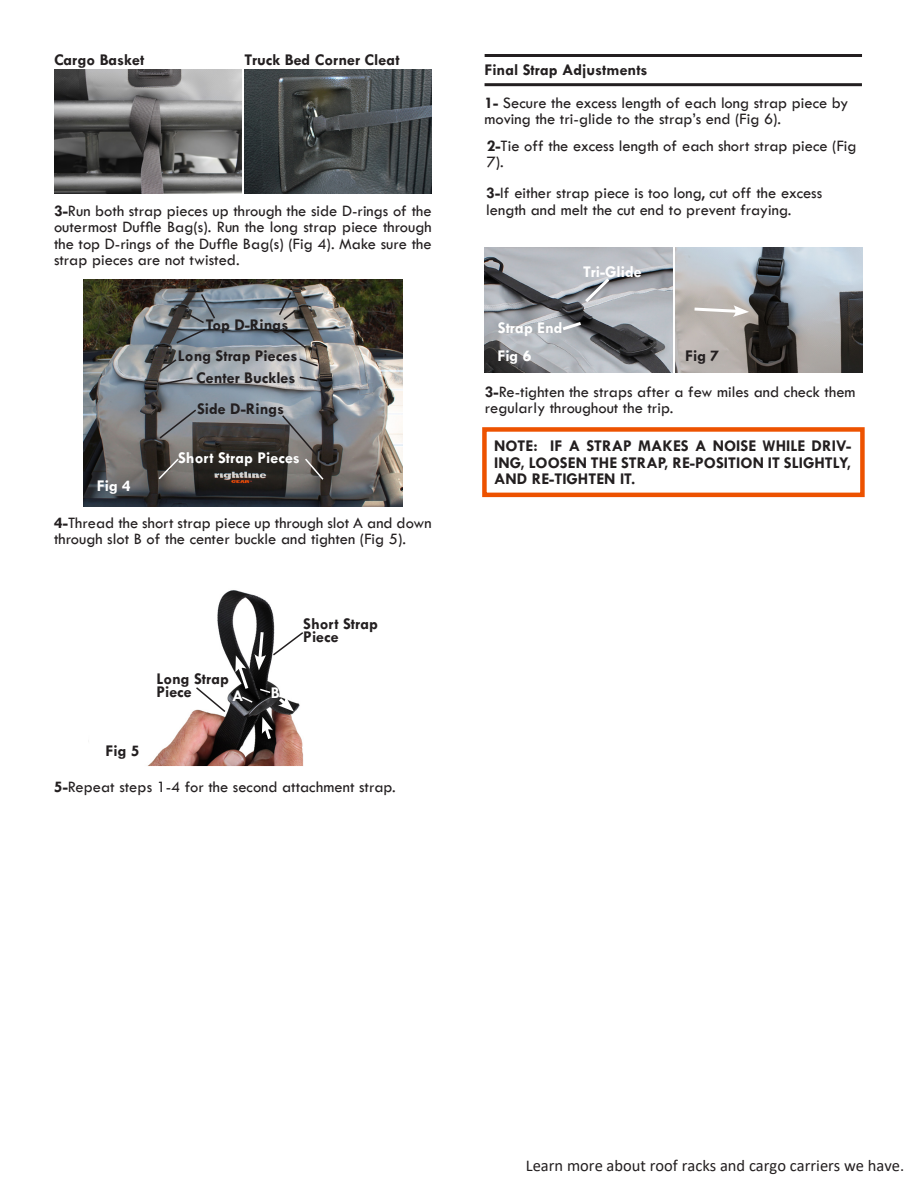
<style>
.page{position:relative;width:918px;height:1188px;background:#fff}
.page>*{position:absolute;margin:0;border:0;box-sizing:border-box;transform-origin:0 0}
.t1{font:500 16.5px/16.5px "Twentieth Century";color:#231f20}
.t2{font:700 16.5px/16.5px "Twentieth Century";color:#231f20;text-align:justify}
.t3{font:16.5px "Calibri";color:#231f20}
.t4{font:700 16.5px "Twentieth Century";color:#fff}
.s1{font-weight:700}
</style>
<div class="page">
<hr style="left:485px;top:54px;width:377px;height:3px;background:#231f20">
<hr style="left:485px;top:83px;width:377px;height:3px;background:#231f20">
<img style="left:485px;top:248px;width:187px;height:124px">
<img style="left:675px;top:248px;width:188px;height:124px">
<svg style="left:582px;top:275px;width:31px;height:30px"></svg>
<svg style="left:691px;top:305px;width:58px;height:12px"></svg>
<img style="left:84px;top:280px;width:318px;height:227px">
<svg style="left:278px;top:291px;width:19px;height:30px"></svg>
<svg style="left:175px;top:292px;width:42px;height:53px;background:#6c7781"></svg>
<svg style="left:279px;top:327px;width:28px;height:23px"></svg>
<svg style="left:158px;top:408px;width:40px;height:32px"></svg>
<svg style="left:298px;top:376px;width:21px;height:6px"></svg>
<svg style="left:157px;top:358px;width:37px;height:28px"></svg>
<svg style="left:298px;top:357px;width:22px;height:11px"></svg>
<svg style="left:157px;top:457px;width:23px;height:24px"></svg>
<svg style="left:281px;top:414px;width:44px;height:67px;background:#6a6969"></svg>
<img style="left:244px;top:69px;width:188px;height:125px">
<div style="left:482px;top:427px;width:383px;height:70px;border:4px solid #ed5200"></div>
<img style="left:54px;top:69px;width:188px;height:125px">
<img style="left:147px;top:590px;width:157px;height:176px">
<svg style="left:194px;top:686px;width:33px;height:28px"></svg>
<svg style="left:235px;top:629px;width:69px;height:113px"></svg>
<svg style="left:559px;top:320px;width:25px;height:13px"></svg>
<p class="t2" style="left:54px;top:52px;width:92px">Cargo Basket</p>
<p class="t2" style="left:244px;top:52px;width:157px">Truck Bed Corner Cleat</p>
<p class="t1" style="left:54px;top:202px;width:379px;text-align:justify"><span class="s1">3-</span>Run both strap pieces up through the side D-rings of the outermost Duffle Bag(s). Run the long strap piece through the top D-rings of the Duffle Bag(s) (Fig 4). Make sure the strap pieces are not twisted.</p>
<p class="t2" style="left:206px;top:317px;width:84px">Top D-Rings</p>
<p class="t2" style="left:178px;top:347px;width:121px">Long Strap Pieces</p>
<p class="t2" style="left:196px;top:370px;width:101px">Center Buckles</p>
<p class="t4" style="left:97px;top:476px;width:36px">Fig 4</p>
<p class="t2" style="left:197px;top:400px;width:89px">Side D-Rings</p>
<p class="t4" style="left:178px;top:448px;width:123px">Short Strap Pieces</p>
<p class="t1" style="left:54px;top:514px;width:379px"><span class="s1">4-</span>Thread the short strap piece up through slot A and down through slot B of the center buckle and tighten (Fig 5).</p>
<p class="t2" style="left:106px;top:743px;width:36px">Fig 5</p>
<p class="t2" style="left:156px;top:670px;width:74px">Long Strap</p>
<p class="t2" style="left:156px;top:684px;width:37px">Piece</p>
<p class="t4" style="left:232px;top:686px;width:13px">A</p>
<p class="t4" style="left:271px;top:683px;width:10px">B</p>
<p class="t2" style="left:303px;top:615px;width:76px">Short Strap</p>
<p class="t2" style="left:303px;top:629px;width:37px">Piece</p>
<p class="t1" style="left:54px;top:779px;width:343px"><span class="s1">5-</span>Repeat steps 1-4 for the second attachment strap.</p>
<p class="t2" style="left:484px;top:62px;width:165px">Final Strap Adjustments</p>
<p class="t1" style="left:484px;top:94px;width:366px"><span class="s1">1-</span> Secure the excess length of each long strap piece by moving the tri-glide to the strap’s end (Fig 6).</p>
<p class="t1" style="left:487px;top:137px;width:371px"><span class="s1">2-</span>Tie off the excess length of each short strap piece (Fig<br>7).</p>
<p class="t1" style="left:486px;top:185px;width:337px"><span class="s1">3-</span>If either strap piece is too long, cut off the excess length and melt the cut end to prevent fraying.</p>
<p class="t4" style="left:498px;top:318px;width:66px">Strap End</p>
<p class="t4" style="left:583px;top:262px;width:60px">Tri-Glide</p>
<p class="t4" style="left:497px;top:346px;width:36px">Fig 6</p>
<p class="t2" style="left:685px;top:347px;width:36px">Fig 7</p>
<p class="t1" style="left:485px;top:383px;width:372px"><span class="s1">3-</span>Re-tighten the straps after a few miles and check them regularly throughout the trip.</p>
<p class="t2" style="left:494px;top:438px;width:359px">NOTE: IF A STRAP MAKES A NOISE WHILE DRIV-ING, LOOSEN THE STRAP, RE-POSITION IT SLIGHTLY, AND RE-TIGHTEN IT.</p>
<p class="t3" style="left:526px;top:1155px;width:380px">Learn more about roof racks and cargo carriers we have.</p>
</div>
